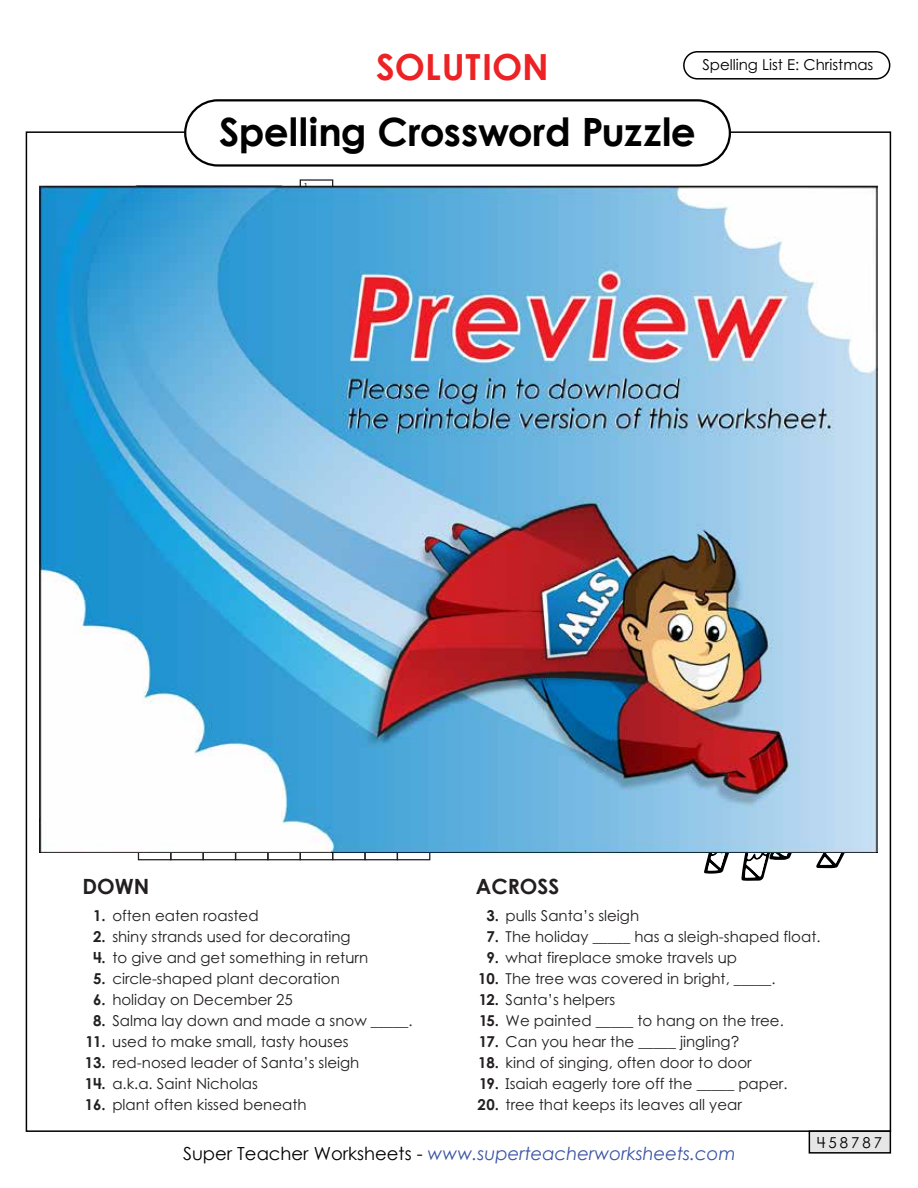
<style>
.page{position:relative;width:918px;height:1188px;background:#fff}
.page>*{position:absolute;margin:0;border:0;box-sizing:border-box;transform-origin:0 0}
.t1{font:700 39px "Century Gothic 2";color:#010101}
.t2{font:700 36px "Century Gothic 2";color:#ed2224}
.t3{font:700 21px "Century STW4";color:#231f20}
.t4{font:italic 18px "Century Gothic 2";color:#3a53a4}
.t5{font:15px "Century STW4";color:#231f20}
.t6{font:15px "Century STW4";color:#010101}
.t7{font:9.75px "Century Gothic";color:#231f20}
.s1{font-weight:700}
.s2{font-style:normal;color:#010101}
</style>
<div class="page">
<svg style="left:617px;top:852px;width:256px;height:26px"></svg>
<div style="left:809px;top:1130px;width:82px;height:24px;background:#e6e6e6;border:2px solid #010101"></div>
<div style="left:184px;top:99px;width:547px;height:68px;border:2px solid #010101;border-radius:33px"></div>
<div style="left:332px;top:827px;width:34px;height:33px;border:1px solid #231f20"></div>
<div style="left:138px;top:827px;width:33px;height:33px;border:1px solid #231f20"></div>
<div style="left:170px;top:827px;width:34px;height:33px;border:1px solid #231f20"></div>
<div style="left:203px;top:827px;width:33px;height:33px;border:1px solid #231f20"></div>
<div style="left:235px;top:827px;width:34px;height:33px;border:1px solid #231f20"></div>
<div style="left:267px;top:827px;width:34px;height:33px;border:1px solid #231f20"></div>
<div style="left:300px;top:827px;width:33px;height:33px;border:1px solid #231f20"></div>
<div style="left:397px;top:827px;width:33px;height:33px;border:1px solid #231f20"></div>
<div style="left:364px;top:827px;width:34px;height:33px;border:1px solid #231f20"></div>
<div style="left:683px;top:51px;width:207px;height:29px;border:2px solid #010101;border-radius:14px"></div>
<img style="left:40px;top:186px;width:837px;height:666px">
<h2 class="t2" style="left:376px;top:40px;width:174px">SOLUTION</h2>
<p class="t6" style="left:702px;top:54px;width:173px">Spelling List E: Christmas</p>
<h1 class="t1" style="left:219px;top:102px;width:478px">Spelling Crossword Puzzle</h1>
<p class="t7" style="left:303px;top:179px;width:7px">1</p>
<h3 class="t3" style="left:476px;top:871px;width:85px">ACROSS</h3>
<p class="t5" style="left:487px;top:905px;width:154px"><span class="s1">3.</span> pulls Santa’s sleigh</p>
<p class="t5" style="left:487px;top:926px;width:336px"><span class="s1">7.</span> The holiday _____ has a sleigh-shaped float.</p>
<p class="t5" style="left:487px;top:947px;width:252px"><span class="s1">9.</span> what fireplace smoke travels up</p>
<p class="t5" style="left:478px;top:968px;width:299px"><span class="s1">10.</span> The tree was covered in bright, _____.</p>
<p class="t5" style="left:479px;top:989px;width:138px"><span class="s1">12.</span> Santa’s helpers</p>
<p class="t5" style="left:479px;top:1010px;width:306px"><span class="s1">15.</span> We painted _____ to hang on the tree.</p>
<p class="t5" style="left:479px;top:1031px;width:262px"><span class="s1">17.</span> Can you hear the _____ jingling?</p>
<p class="t5" style="left:478px;top:1052px;width:275px"><span class="s1">18.</span> kind of singing, often door to door</p>
<p class="t5" style="left:479px;top:1073px;width:310px"><span class="s1">19.</span> Isaiah eagerly tore off the _____ paper.</p>
<p class="t5" style="left:478px;top:1094px;width:266px"><span class="s1">20.</span> tree that keeps its leaves all year</p>
<h3 class="t3" style="left:83px;top:871px;width:68px">DOWN</h3>
<p class="t5" style="left:93px;top:905px;width:167px"><span class="s1">1.</span> often eaten roasted</p>
<p class="t5" style="left:93px;top:926px;width:259px"><span class="s1">2.</span> shiny strands used for decorating</p>
<p class="t5" style="left:93px;top:947px;width:276px"><span class="s1">4.</span> to give and get something in return</p>
<p class="t5" style="left:93px;top:968px;width:248px"><span class="s1">5.</span> circle-shaped plant decoration</p>
<p class="t5" style="left:93px;top:989px;width:201px"><span class="s1">6.</span> holiday on December 25</p>
<p class="t5" style="left:93px;top:1010px;width:321px"><span class="s1">8.</span> Salma lay down and made a snow _____.</p>
<p class="t5" style="left:85px;top:1031px;width:265px"><span class="s1">11.</span> used to make small, tasty houses</p>
<p class="t5" style="left:85px;top:1052px;width:276px"><span class="s1">13.</span> red-nosed leader of Santa’s sleigh</p>
<p class="t5" style="left:85px;top:1073px;width:175px"><span class="s1">14.</span> a.k.a. Saint Nicholas</p>
<p class="t5" style="left:85px;top:1094px;width:223px"><span class="s1">16.</span> plant often kissed beneath</p>
<p class="t4" style="left:183px;top:1141px;width:554px"><span class="s2">Super Teacher Worksheets -</span> www.superteacherworksheets.com</p>
<p class="t6" style="left:817px;top:1132px;width:66px">458787</p>
</div>
